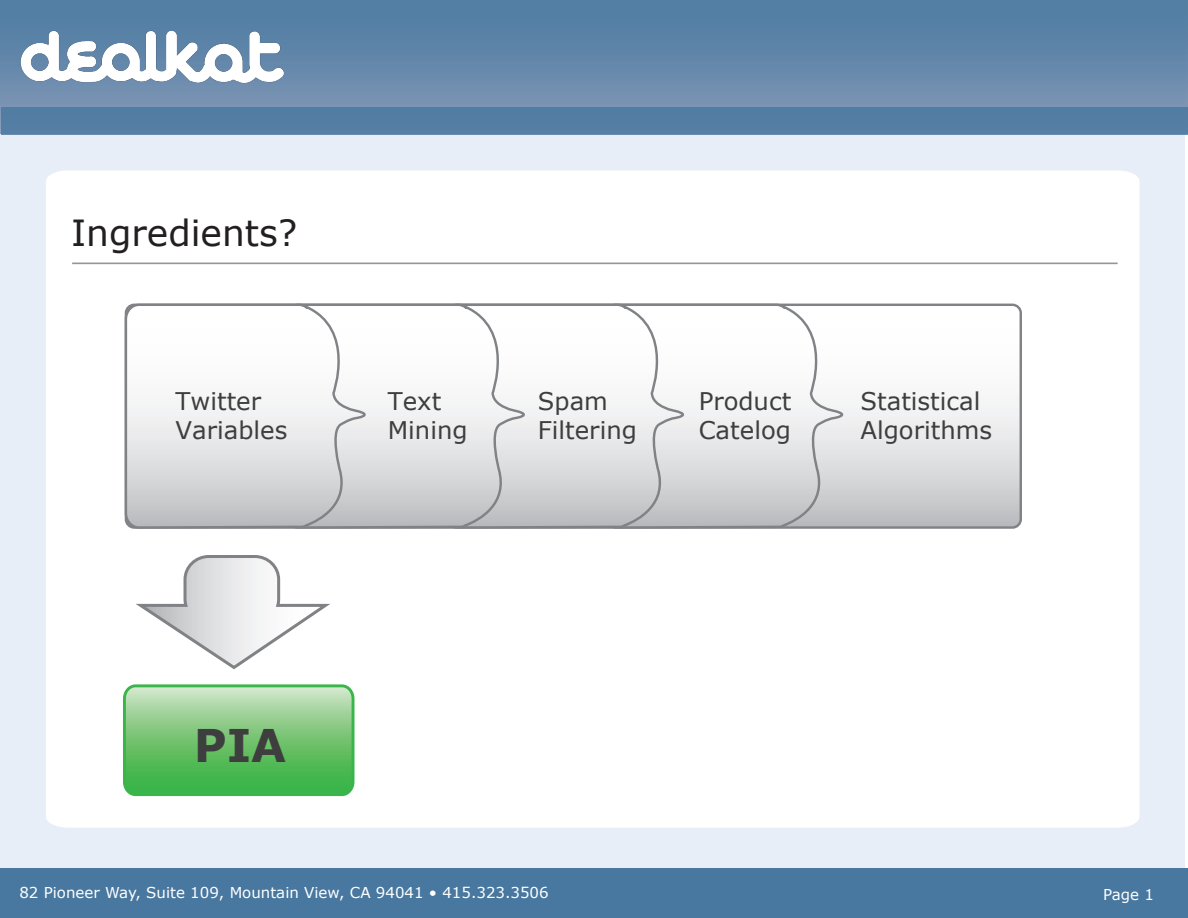
<style>
.page{position:relative;width:1188px;height:918px;background:#fff}
.page>*{position:absolute;margin:0;border:0;box-sizing:border-box;transform-origin:0 0}
.t1{font:700 45px "Verdana";color:#3e3e3f}
.t2{font:36px "Verdana";color:#231f20}
.t3{font:24.3px/29.2px "Verdana";color:#3e3e3f}
.t4{font:15px "Verdana";color:#fff}
</style>
<div class="page">
<div style="left:0;top:0;width:1184px;height:918px;background:#e7eef7"></div>
<svg style="left:0;top:0;width:1188px;height:134px;background:#6186aa"></svg>
<div style="left:0;top:869px;width:1188px;height:49px;background:#48779f"></div>
<div style="left:1px;top:107px;width:1187px;height:28px;background:#537ea4"></div>
<img style="left:8px;top:13px;width:293px;height:87px">
<div style="left:46px;top:170px;width:1094px;height:658px;background:#fff"></div>
<hr style="left:72px;top:263px;width:1046px;height:1px;background:#939598">
<svg style="left:852px;top:305px;width:169px;height:223px"></svg>
<svg style="left:601px;top:300px;width:251px;height:230px"></svg>
<svg style="left:533px;top:301px;width:159px;height:229px"></svg>
<svg style="left:374px;top:300px;width:159px;height:230px"></svg>
<svg style="left:123px;top:300px;width:251px;height:230px"></svg>
<svg style="left:136px;top:553px;width:199px;height:118px"></svg>
<svg style="left:122px;top:683px;width:234px;height:115px;background:#7dc87e"></svg>
<h2 class="t2" style="left:71px;top:210px;width:228px">Ingredients?</h2>
<p class="t3" style="left:176px;top:387px;width:113px">Twitter<br>Variables</p>
<p class="t3" style="left:388px;top:387px;width:81px">Text<br>Mining</p>
<p class="t3" style="left:538px;top:387px;width:100px">Spam<br>Filtering</p>
<p class="t3" style="left:699px;top:387px;width:94px">Product<br>Catelog</p>
<p class="t3" style="left:861px;top:387px;width:133px">Statistical<br>Algorithms</p>
<h1 class="t1" style="left:194px;top:716px;width:94px">PIA</h1>
<p class="t4" style="left:19px;top:883px;width:531px">82 Pioneer Way, Suite 109, Mountain View, CA 94041 • 415.323.3506</p>
<p class="t4" style="left:1103px;top:885px;width:52px">Page 1</p>
</div>
